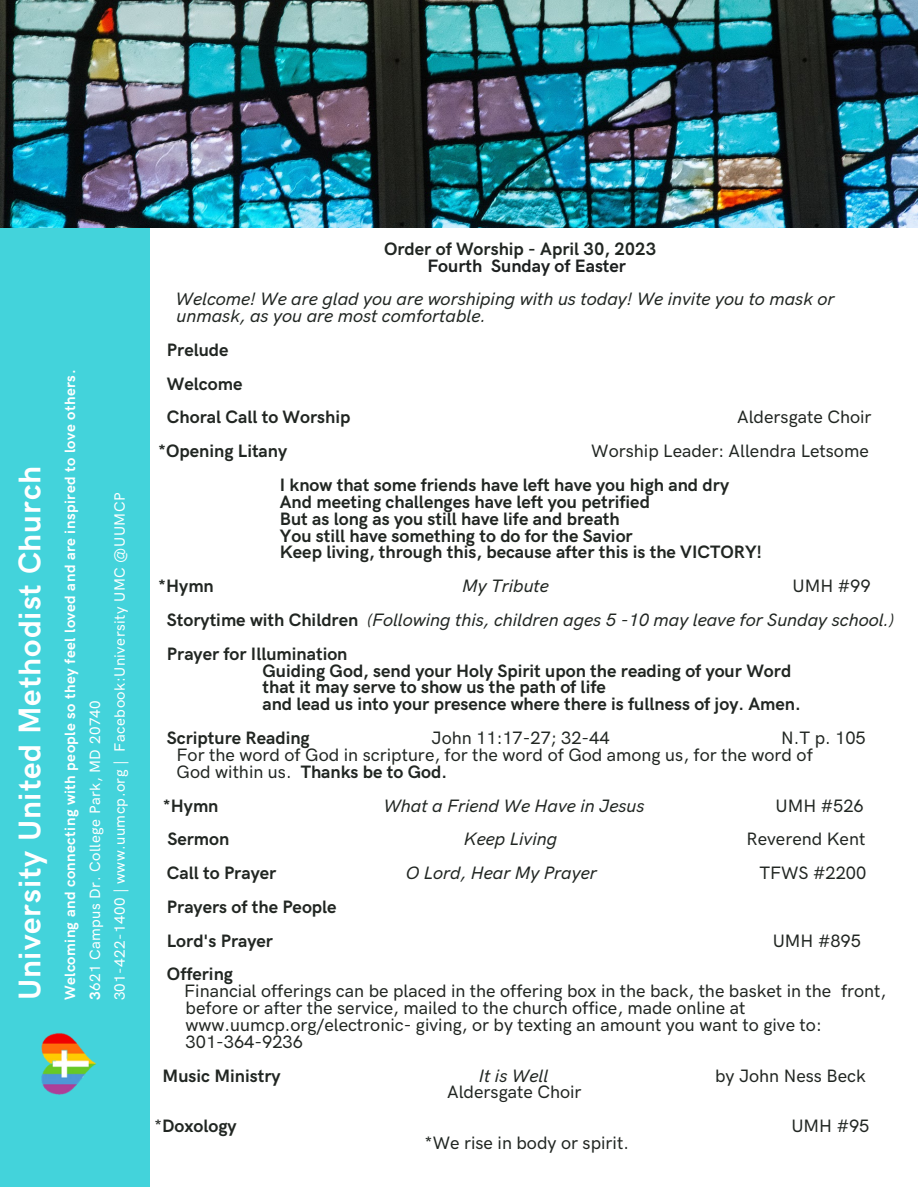
<style>
.page{position:relative;width:918px;height:1188px;background:#fff}
.page>*{position:absolute;margin:0;border:0;box-sizing:border-box;transform-origin:0 0}
.t1{font:700 31.5px "HK Grotesk Pro";letter-spacing:.03em;color:#fff}
.t2{font:700 18px/16.8px "HK Grotesk Pro";color:#212622}
.t3{font:500 18px/16.8px "HK Grotesk Pro";color:#212622}
.t4{font:italic 500 18px/33.8px "HK Grotesk Pro";color:#212622}
.t5{font:700 18px "HK Grotesk Pro";color:#1d2020}
.t6{font:500 15px/24.8px "HK Grotesk Pro";letter-spacing:.03em;color:#fff}
.s1{font-weight:700}
.s2{font-style:normal}
.s3{font-weight:700;font-style:normal}
.s4{font-weight:500}
</style>
<div class="page">
<div style="left:0;top:0;width:150px;height:1186px;background:#43d3db"></div>
<img style="left:42px;top:1033px;width:55px;height:62px">
<img style="left:0;top:0;width:918px;height:227px">
<h1 class="t1" style="left:12px;top:1000px;width:536px;rotate:-90deg">University United Methodist Church</h1>
<p class="t6" style="left:58px;top:1000px;width:632px;rotate:-90deg"><span class="s1">Welcoming and connecting with people so they feel loved and are inspired to love others.<br>3</span>621 Campus Dr. College Park, MD 20740<br>301-422-1400 | www.uumcp.org | Facebook:University UMC @UUMCP</p>
<p class="t2" style="left:384px;top:241px;width:274px">Order of Worship - April 30, 2023</p>
<p class="t5" style="left:427px;top:255px;width:200px">Fourth Sunday of Easter</p>
<p class="t4" style="left:176px;top:291px;width:660px;line-height:16.8px">Welcome! We are glad you are worshiping with us today! We invite you to mask or unmask, as you are most comfortable.</p>
<p class="t2" style="left:167px;top:334px;width:185px;line-height:33.8px">Prelude<br>Welcome<br>Choral Call to Worship</p>
<p class="t3" style="left:737px;top:410px;width:136px">Aldersgate Choir</p>
<p class="t2" style="left:158px;top:443px;width:130px">*Opening Litany</p>
<p class="t3" style="left:591px;top:443px;width:279px">Worship Leader: Allendra Letsome</p>
<p class="t2" style="left:280px;top:477px;width:484px">I know that some friends have left have you high and dry And meeting challenges have left you petrified<br>But as long as you still have life and breath<br>You still have something to do for the Savior<br>Keep living, through this, because after this is the VICTORY!</p>
<p class="t2" style="left:158px;top:578px;width:57px">*Hymn</p>
<p class="t4" style="left:462px;top:570px;width:88px">My Tribute</p>
<p class="t4" style="left:167px;top:570px;width:728px;text-indent:626px"><span class="s2">UMH #99<br></span><span class="s3">Storytime with Children</span> (Following this, children ages 5 -10 may leave for Sunday school.)<br><span class="s3">Prayer for Illumination</span></p>
<p class="t2" style="left:262px;top:663px;width:540px">Guiding God, send your Holy Spirit upon the reading of your Word that it may serve to show us the path of life<br>and lead us into your presence where there is fullness of joy. Amen.</p>
<p class="t2" style="left:167px;top:730px;width:144px">Scripture Reading</p>
<p class="t3" style="left:432px;top:730px;width:180px">John 11:17-27; 32-44</p>
<p class="t3" style="left:177px;top:730px;width:691px;text-indent:605px">N.T p. 105<br>For the word of God in scripture, for the word of God among us, for the word of<br>God within us. <span class="s1">Thanks be to God.</span></p>
<p class="t2" style="left:163px;top:798px;width:57px">*Hymn</p>
<p class="t4" style="left:384px;top:789px;width:263px">What a Friend We Have in Jesus</p>
<p class="t3" style="left:776px;top:798px;width:90px">UMH #526</p>
<p class="t2" style="left:167px;top:831px;width:63px">Sermon</p>
<p class="t4" style="left:464px;top:823px;width:95px">Keep Living</p>
<p class="t3" style="left:747px;top:831px;width:120px">Reverend Kent</p>
<p class="t2" style="left:167px;top:865px;width:111px">Call to Prayer</p>
<p class="t4" style="left:406px;top:857px;width:193px">O Lord, Hear My Prayer</p>
<p class="t3" style="left:759px;top:865px;width:108px">TFWS #2200</p>
<p class="t2" style="left:167px;top:891px;width:171px;line-height:33.8px">Prayers of the People<br>Lord's Prayer</p>
<p class="t3" style="left:773px;top:933px;width:90px">UMH #895</p>
<p class="t2" style="left:167px;top:966px;width:68px">Offering</p>
<p class="t3" style="left:184px;top:983px;width:703px">Financial offerings can be placed in the offering box in the back, the basket in the front, before or after the service, mailed to the church office, made online at www.uumcp.org/electronic- giving, or by texting an amount you want to give to:<br>301-364-9236</p>
<p class="t2" style="left:163px;top:1068px;width:119px">Music Ministry</p>
<p class="t4" style="left:479px;top:1059px;width:71px">It is Well</p>
<p class="t3" style="left:715px;top:1068px;width:152px">by John Ness Beck</p>
<p class="t3" style="left:447px;top:1085px;width:136px">Aldersgate Choir</p>
<p class="t2" style="left:154px;top:1118px;width:84px"><span class="s4">*</span>Doxology</p>
<p class="t3" style="left:791px;top:1118px;width:80px">UMH #95</p>
<p class="t3" style="left:425px;top:1135px;width:206px">*We rise in body or spirit.</p>
</div>
